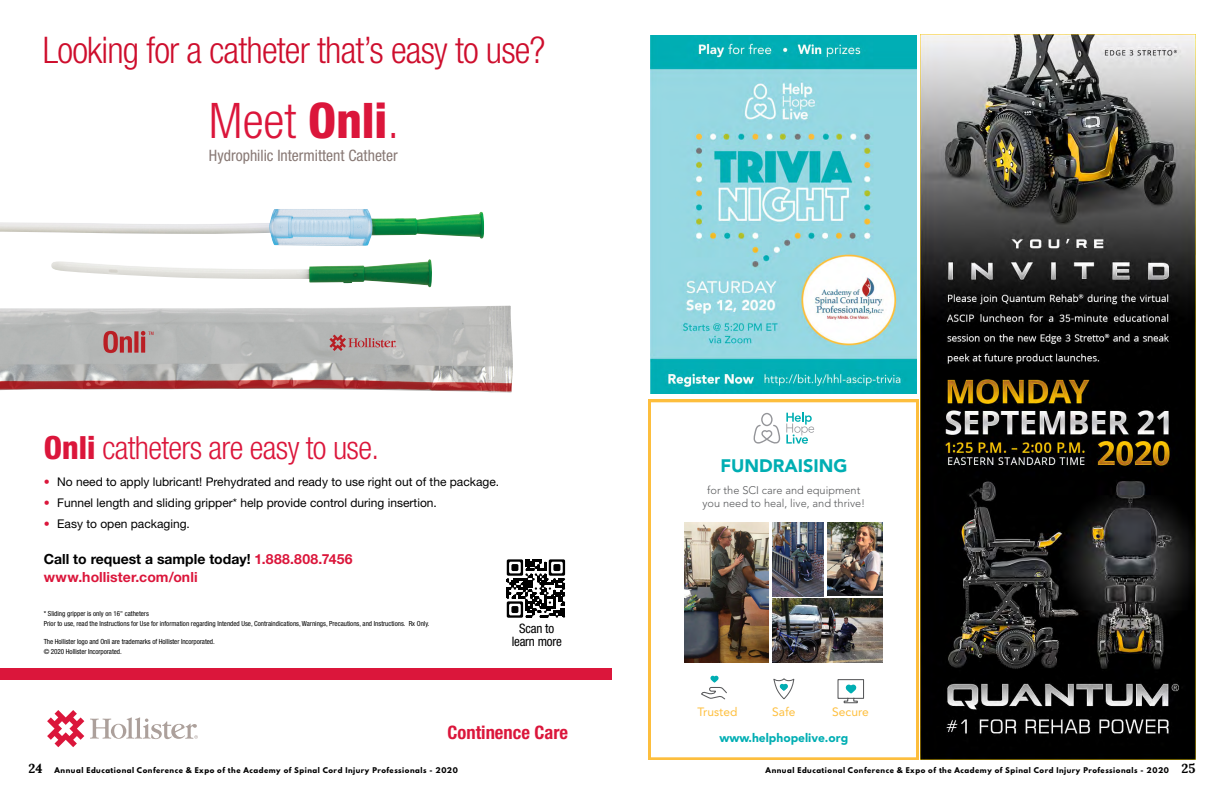
<style>
.page{position:relative;width:1224px;height:792px;background:#fff}
.page>*{position:absolute;margin:0;border:0;box-sizing:border-box;transform-origin:0 0}
.t1{font:300 condensed 49.1px "Helvetica Neue LT Std";color:#db163b}
.t2{font:300 condensed 36.7px "Helvetica Neue LT Std";letter-spacing:-.02em;color:#ce0e2d}
.t3{font:300 condensed 32px "Helvetica Neue LT Std";letter-spacing:-.02em;color:#db163b}
.t4{font:700 condensed 18.5px "Helvetica Neue LT Std";color:#db163b}
.t5{font:900 18px "Avenir LT Std";color:#00aeb3}
.t6{font:condensed 15.7px "Helvetica Neue LT Std";color:#887975}
.t7{font:700 14px/18px "Helvetica Neue LT Std";color:#db163b}
.t8{font:condensed 13px/13px "Helvetica Neue LT Std";letter-spacing:-.015em;color:#000;text-align:center}
.t9{font:12px "Helvetica Neue LT Std";color:#000}
.t10{font:900 12px "Avenir LT Std";color:#00aeb3}
.t11{font:12px "Avenir LT Std";color:#febf3e}
.t12{font:300 11px/13.2px "Avenir LT Std";color:#58595b;text-align:center}
.t13{font:condensed 7.1px/9.9px "Helvetica Neue LT Std";letter-spacing:-.01em;color:#000}
.t14{font:condensed 7px/10px "Helvetica Neue LT Std";color:#000}
.t15{font:700 7px "League Spartan";letter-spacing:.075em;color:#000}
.s1{font-weight:800}
.s2{color:#db163b}
.s3{color:#000}
.s4{font-family:"Lora";font-size:13px}
</style>
<div class="page">
<img style="left:648px;top:400px;width:270px;height:360px">
<svg style="left:773px;top:678px;width:22px;height:22px"></svg>
<svg style="left:837px;top:679px;width:28px;height:25px"></svg>
<img style="left:650px;top:35px;width:267px;height:359px">
<div style="left:0;top:668px;width:612px;height:12px;background:#db163b"></div>
<svg style="left:47px;top:710px;width:37px;height:37px"></svg>
<svg style="left:90px;top:717px;width:108px;height:22px"></svg>
<img style="left:0;top:209px;width:513px;height:184px">
<svg style="left:507px;top:559px;width:58px;height:59px"></svg>
<img style="left:921px;top:35px;width:275px;height:725px">
<h2 class="t2" style="left:43px;top:29px;width:504px">Looking for a catheter that’s easy to use?</h2>
<h1 class="t1" style="left:209px;top:93px;width:192px">Meet <span class="s1">Onli</span>.</h1>
<h3 class="t6" style="left:209px;top:146px;width:190px">Hydrophilic Intermittent Catheter</h3>
<h3 class="t3" style="left:44px;top:429px;width:337px"><span class="s1">Onli</span> catheters are easy to use.</h3>
<h3 class="t9" style="left:44px;top:475px;width:457px"><span class="s2">•</span> No need to apply lubricant! Prehydrated and ready to use right out of the package.</h3>
<h3 class="t9" style="left:44px;top:496px;width:395px"><span class="s2">•</span> Funnel length and sliding gripper* help provide control during insertion.</h3>
<h3 class="t9" style="left:44px;top:517px;width:148px"><span class="s2">•</span> Easy to open packaging.</h3>
<h3 class="t7" style="left:44px;top:550px;width:310px"><span class="s3">Call to request a sample today!</span> 1.888.808.7456 www.hollister.com/onli</h3>
<p class="t14" style="left:44px;top:609px;width:387px">* Sliding gripper is only on 16" catheters<br>Prior to use, read the Instructions for Use for information regarding Intended Use, Contraindications, Warnings, Precautions, and Instructions. Rx Only.</p>
<p class="t13" style="left:44px;top:637px;width:172px">The Hollister logo and Onli are trademarks of Hollister Incorporated. © 2020 Hollister Incorporated.</p>
<h3 class="t8" style="left:512px;top:622px;width:52px">Scan to learn more</h3>
<h3 class="t4" style="left:448px;top:721px;width:122px">Continence Care</h3>
<h3 class="t5" style="left:720px;top:455px;width:129px">FUNDRAISING</h3>
<h3 class="t12" style="left:702px;top:483px;width:164px">for the SCI care and equipment you need to heal, live, and thrive!</h3>
<h3 class="t11" style="left:697px;top:705px;width:42px">Trusted</h3>
<h3 class="t11" style="left:772px;top:705px;width:25px">Safe</h3>
<h3 class="t11" style="left:832px;top:705px;width:38px">Secure</h3>
<h3 class="t10" style="left:719px;top:731px;width:130px">www.helphopelive.org</h3>
<p class="t15" style="left:29px;top:765px;width:431px"><span class="s4">24</span> Annual Educational Conference &amp; Expo of the Academy of Spinal Cord Injury Professionals - 2020</p>
<p class="t15" style="left:766px;top:764px;width:431px">Annual Educational Conference &amp; Expo of the Academy of Spinal Cord Injury Professionals - 2020 <span class="s4">25</span></p>
</div>
